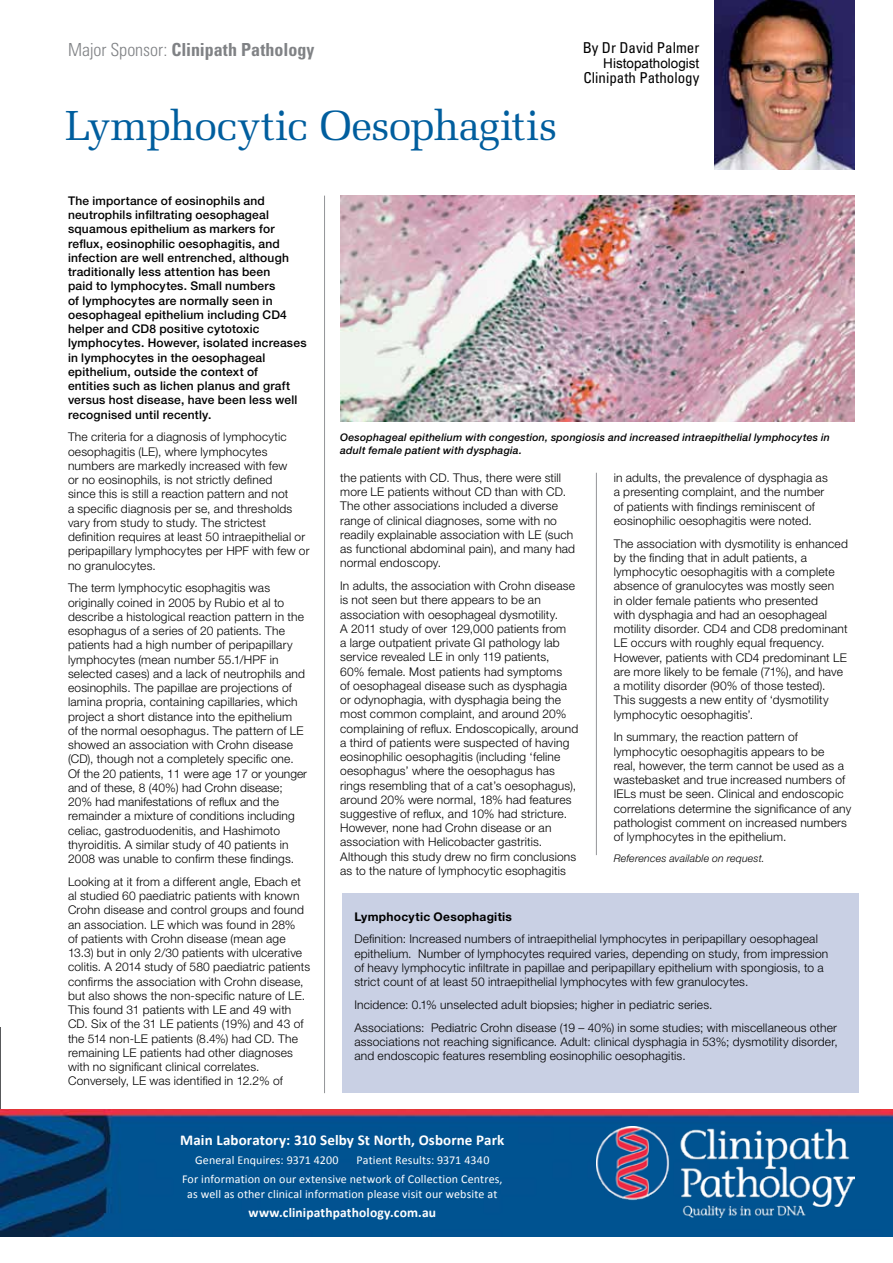
<style>
.page{position:relative;width:893px;height:1263px;background:#fff}
.page>*{position:absolute;margin:0;border:0;box-sizing:border-box;transform-origin:0 0}
.t1{font:42px "Melior LT Std";letter-spacing:-.025em;color:#005e9e}
.t2{font:700 condensed 18px "Univers LT Std";color:#808285}
.t3{font:700 15px "Calibri";letter-spacing:.005em;color:#fff}
.t4{font:condensed 15px "Univers LT Std";color:#000}
.t5{font:700 13.5px "Calibri";letter-spacing:.01em;color:#fff}
.t6{font:13.5px "Arial";color:#000}
.t7{font:300 12px/14.2px "Helvetica Neue LT";letter-spacing:.015em;color:#000}
.t8{font:500 12px/14.2px "Helvetica Neue LT";letter-spacing:.015em;color:#000}
.t9{font:12px/19.2px "Calibri";letter-spacing:.01em;color:#fff}
.t10{font:700 12px "Helvetica Neue LT";letter-spacing:.02em;color:#000}
.t11{font:italic 500 10.5px/12.6px "Helvetica Neue LT";letter-spacing:.025em;color:#000}
.t12{font:italic 300 10.5px "Helvetica Neue LT";letter-spacing:.02em;color:#000}
.s1{font-weight:300}
.s2{font-family:"Helvetica Neue LT Std"}
</style>
<div class="page">
<hr style="left:0;top:1027px;width:1px;height:183px;background:#58595b">
<img style="left:0;top:1109px;width:893px;height:127px">
<hr style="left:324px;top:196px;width:1px;height:897px;background:#939598">
<hr style="left:596px;top:473px;width:1px;height:382px;background:#939598">
<img style="left:596px;top:1127px;width:259px;height:91px">
<img style="left:715px;top:0;width:140px;height:169px">
<div style="left:342px;top:894px;width:517px;height:199px;background:#c9d0e4"></div>
<img style="left:340px;top:196px;width:515px;height:226px">
<h2 class="t2" style="left:68px;top:38px;width:248px"><span class="s1">Major Sponsor:</span> Clinipath Pathology</h2>
<h1 class="t1" style="left:65px;top:101px;width:494px">Lymphocytic Oesophagitis</h1>
<p class="t4" style="left:583px;top:39px;width:118px">By Dr David Palmer</p>
<p class="t6" style="left:603px;top:55px;width:98px">Histopathologist</p>
<p class="t4" style="left:583px;top:69px;width:117px">Clinipath Pathology</p>
<p class="t8" style="left:68px;top:193px;width:240px">The importance of eosinophils and neutrophils infiltrating oesophageal squamous epithelium as markers for reflux, eosinophilic oesophagitis, and infection are well entrenched, although traditionally less attention has been<br>paid to lymphocytes. Small numbers<br>of lymphocytes are normally seen in oesophageal epithelium including CD4 helper and CD8 positive cytotoxic lymphocytes. However, isolated increases in lymphocytes in the oesophageal epithelium, outside the context of<br>entities such as lichen planus and graft versus host disease, have been less well recognised until recently.</p>
<p class="t7" style="left:68px;top:430px;width:243px">The criteria for a diagnosis of lymphocytic oesophagitis (LE), where lymphocytes numbers are markedly increased with few<br>or no eosinophils, is not strictly defined<br>since this is still a reaction pattern and not<br>a specific diagnosis per se, and thresholds vary from study to study. The strictest definition requires at least 50 intraepithelial or peripapillary lymphocytes per HPF with few or no granulocytes.</p>
<p class="t7" style="left:68px;top:581px;width:241px">The term lymphocytic esophagitis was originally coined in 2005 by Rubio et al to describe a histological reaction pattern in the esophagus of a series of 20 patients. The patients had a high number of peripapillary lymphocytes (mean number 55.1/HPF in selected cases) and a lack of neutrophils and eosinophils. The papillae are projections of lamina propria, containing capillaries, which project a short distance into the epithelium<br>of the normal oesophagus. The pattern of LE showed an association with Crohn disease (CD), though not a completely specific one.<br>Of the 20 patients, 11 were age 17 or younger and of these, <span class="s2">8</span> (40%) had Crohn disease; 20% had manifestations of reflux and the remainder a mixture of conditions including celiac, gastroduodenitis, and Hashimoto thyroiditis. A similar study of 40 patients in 2008 was unable to confirm these findings.</p>
<p class="t7" style="left:68px;top:874px;width:244px">Looking at it from a different angle, Ebach et al studied 60 paediatric patients with known Crohn disease and control groups and found an association. LE which was found in 28%<br>of patients with Crohn disease (mean age 13.3) but in only 2/30 patients with ulcerative colitis. A 2014 study of 580 paediatric patients confirms the association with Crohn disease, but also shows the non-specific nature of LE.<br>This found 31 patients with LE and 49 with CD. Six of the 31 LE patients (19%) and 43 of the 514 non-LE patients (8.4%) had CD. The remaining LE patients had other diagnoses with no significant clinical correlates.<br>Conversely, LE was identified in 12.2% of</p>
<p class="t11" style="left:340px;top:431px;width:491px">Oesophageal epithelium with congestion, spongiosis and increased intraepithelial lymphocytes in adult female patient with dysphagia.</p>
<p class="t7" style="left:340px;top:470px;width:237px">the patients with CD. Thus, there were still more LE patients without CD than with CD.<br>The other associations included a diverse range of clinical diagnoses, some with no readily explainable association with LE (such as functional abdominal pain), and many had normal endoscopy.</p>
<p class="t7" style="left:340px;top:578px;width:240px">In adults, the association with Crohn disease is not seen but there appears to be an association with oesophageal dysmotility.<br>A 2011 study of over 129,000 patients from<br>a large outpatient private GI pathology lab service revealed LE in only 119 patients,<br>60% female. Most patients had symptoms<br>of oesophageal disease such as dysphagia or odynophagia, with dysphagia being the most common complaint, and around 20% complaining of reflux. Endoscopically, around a third of patients were suspected of having eosinophilic oesophagitis (including ‘feline oesophagus’ where the oesophagus has rings resembling that of a cat’s oesophagus), around 20% were normal, 18% had features suggestive of reflux, and 10% had stricture.<br>However, none had Crohn disease or an association with Helicobacter gastritis.<br>Although this study drew no firm conclusions as to the nature of lymphocytic esophagitis</p>
<p class="t7" style="left:614px;top:470px;width:216px">in adults, the prevalence of dysphagia as a presenting complaint, and the number of patients with findings reminiscent of eosinophilic oesophagitis were noted.</p>
<p class="t7" style="left:614px;top:536px;width:236px">The association with dysmotility is enhanced by the finding that in adult patients, a lymphocytic oesophagitis with a complete absence of granulocytes was mostly seen<br>in older female patients who presented<br>with dysphagia and had an oesophageal motility disorder. CD4 and CD8 predominant LE occurs with roughly equal frequency.<br>However, patients with CD4 predominant LE are more likely to be female (71%), and have a motility disorder (90% of those tested).<br>This suggests a new entity of ‘dysmotility lymphocytic oesophagitis’.</p>
<p class="t7" style="left:614px;top:730px;width:239px">In summary, the reaction pattern of lymphocytic oesophagitis appears to be<br>real, however, the term cannot be used as a wastebasket and true increased numbers of IELs must be seen. Clinical and endoscopic correlations determine the significance of any pathologist comment on increased numbers of lymphocytes in the epithelium.</p>
<p class="t12" style="left:614px;top:852px;width:152px">References available on request.</p>
<p class="t10" style="left:354px;top:909px;width:159px">Lymphocytic Oesophagitis</p>
<p class="t7" style="left:354px;top:932px;width:475px">Definition: Increased numbers of intraepithelial lymphocytes in peripapillary oesophageal epithelium. Number of lymphocytes required varies, depending on study, from impression of heavy lymphocytic infiltrate in papillae and peripapillary epithelium with spongiosis, to a strict count of at least 50 intraepithelial lymphocytes with few granulocytes.</p>
<p class="t7" style="left:354px;top:993px;width:484px;line-height:22.8px">Incidence: 0.1% unselected adult biopsies; higher in pediatric series.<br>Associations: Pediatric Crohn disease (19 – 40%) in some studies; with miscellaneous other</p>
<p class="t7" style="left:354px;top:1034px;width:485px">associations not reaching significance. Adult: clinical dysphagia in 53%; dysmotility disorder, and endoscopic features resembling eosinophilic oesophagitis.</p>
<p class="t3" style="left:180px;top:1130px;width:325px">Main Laboratory: 310 Selby St North, Osborne Park</p>
<p class="t9" style="left:195px;top:1150px;width:145px">General Enquires: 9371 4200</p>
<p class="t9" style="left:182px;top:1150px;width:322px;text-indent:175px">Patient Results: 9371 4340<br>For information on our extensive network of Collection Centres,</p>
<p class="t9" style="left:187px;top:1184px;width:312px">as well as other clinical information please visit our website at</p>
<p class="t5" style="left:249px;top:1204px;width:189px">www.clinipathpathology.com.au</p>
</div>
